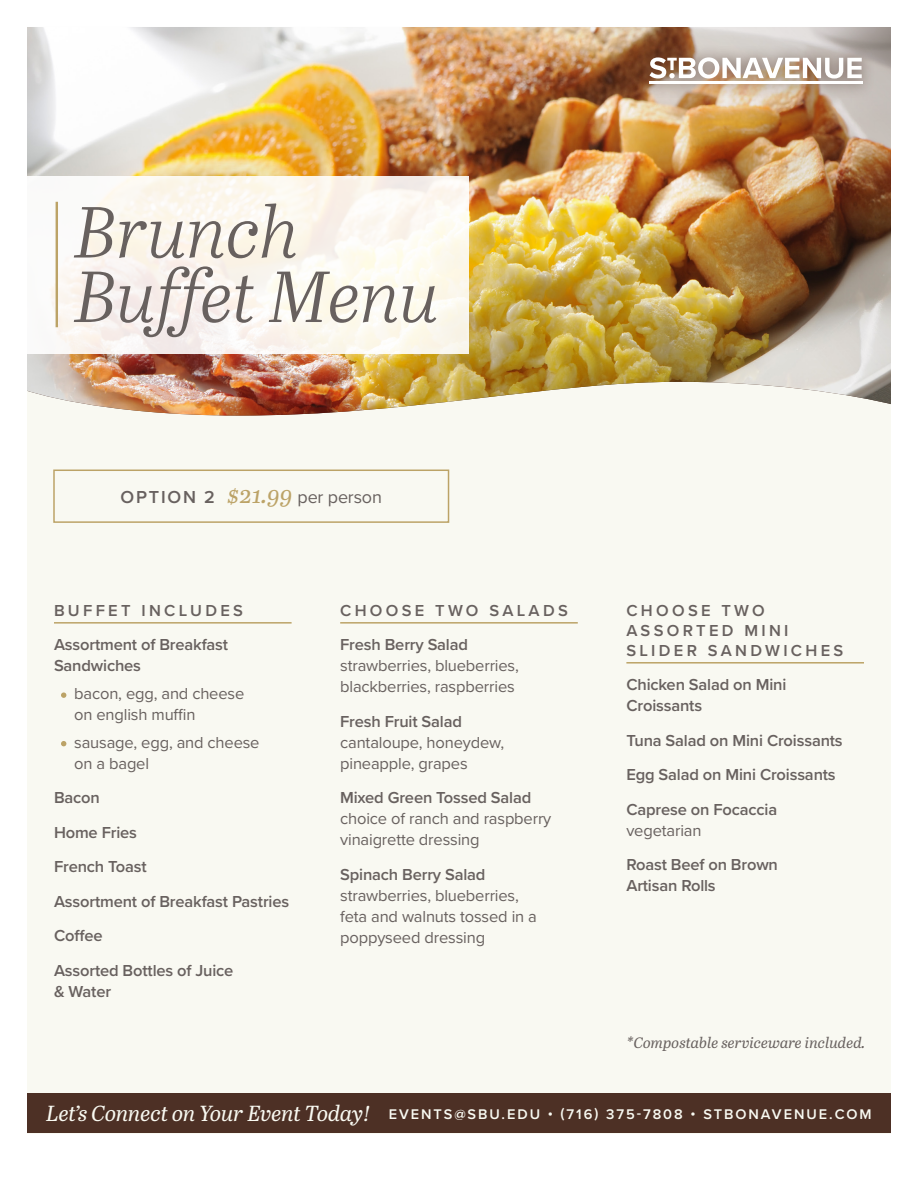
<style>
.page{position:relative;width:918px;height:1188px;background:#fff}
.page>*{position:absolute;margin:0;border:0;box-sizing:border-box;transform-origin:0 0}
.t1{font:italic 72px/64.5px "Abril Text Lt";letter-spacing:-.015em;color:#68615f}
.t2{font:18px "Proxima Nova";letter-spacing:-.01em;color:#68615f}
.t3{font:600 16.5px/21px "Proxima Nova";letter-spacing:-.01em;color:#68615f}
.t4{font:16.5px/21px "Proxima Nova";letter-spacing:-.01em;color:#68615f}
.t5{font:600 16.5px/19.8px "Proxima Nova";letter-spacing:.2em;color:#68615f}
.t6{font:italic 15px "Abril Text";color:#68615f}
.t7{font:600 14.55px "Proxima Nova";letter-spacing:.135em;color:#f9faf2}
.s1{font-weight:600}
.s2{font-family:"Abril Text";font-style:italic;font-size:24px;color:#bca367}
.s3{font-family:"Abril Text";font-weight:400;font-style:italic;font-size:21.75px}
</style>
<div class="page">
<div style="left:27px;top:27px;width:864px;height:1107px;background:#f9f9f2"></div>
<div style="left:27px;top:1094px;width:864px;height:39px;background:#4d3025"></div>
<img style="left:27px;top:27px;width:864px;height:389px">
<div style="left:27px;top:177px;width:442px;height:177px;background:#fbf7f0"></div>
<hr style="left:56px;top:202px;width:2px;height:125px;background:#bca367">
<div style="left:637px;top:44px;width:238px;height:54px;background:#4d3025;opacity:.73"></div>
<svg style="left:650px;top:57px;width:212px;height:22px"></svg>
<hr style="left:649px;top:82px;width:214px;height:2px;background:#fff">
<div style="left:53px;top:470px;width:396px;height:53px;border:2px solid #bca367"></div>
<hr style="left:54px;top:622px;width:238px;height:2px;background:#bca367">
<hr style="left:340px;top:622px;width:238px;height:2px;background:#bca367">
<hr style="left:626px;top:662px;width:238px;height:2px;background:#bca367">
<svg style="left:61px;top:692px;width:5px;height:6px"></svg>
<svg style="left:61px;top:741px;width:5px;height:5px"></svg>
<p class="t1" style="left:75px;top:197px;width:367px">Brunch<br>Buffet Menu</p>
<p class="t2" style="left:121px;top:483px;width:263px"><span class="s1">OPTION 2</span> <span class="s2">$21.99</span> per person</p>
<p class="t5" style="left:54px;top:600px;width:191px">BUFFET INCLUDES</p>
<p class="t3" style="left:54px;top:634px;width:176px">Assortment of Breakfast<br>Sandwiches</p>
<p class="t4" style="left:74px;top:682px;width:172px;text-indent:-14px">• bacon, egg, and cheese on english muffin</p>
<p class="t4" style="left:74px;top:731px;width:187px;text-indent:-14px">• sausage, egg, and cheese on a bagel</p>
<p class="t3" style="left:54px;top:787px;width:47px">Bacon</p>
<p class="t3" style="left:54px;top:821px;width:85px">Home Fries</p>
<p class="t3" style="left:54px;top:856px;width:94px">French Toast</p>
<p class="t3" style="left:54px;top:890px;width:237px">Assortment of Breakfast Pastries</p>
<p class="t3" style="left:54px;top:925px;width:50px">Coffee</p>
<p class="t3" style="left:54px;top:959px;width:181px">Assorted Bottles of Juice &amp; Water</p>
<p class="t5" style="left:340px;top:600px;width:229px">CHOOSE TWO SALADS</p>
<p class="t3" style="left:340px;top:634px;width:129px">Fresh Berry Salad</p>
<p class="t4" style="left:340px;top:655px;width:180px">strawberries, blueberries, blackberries, raspberries</p>
<p class="t3" style="left:340px;top:710px;width:123px">Fresh Fruit Salad</p>
<p class="t4" style="left:340px;top:731px;width:166px">cantaloupe, honeydew, pineapple, grapes</p>
<p class="t3" style="left:340px;top:787px;width:193px">Mixed Green Tossed Salad</p>
<p class="t4" style="left:340px;top:808px;width:213px">choice of ranch and raspberry vinaigrette dressing</p>
<p class="t3" style="left:340px;top:863px;width:147px">Spinach Berry Salad</p>
<p class="t4" style="left:340px;top:884px;width:198px">strawberries, blueberries, feta and walnuts tossed in a poppyseed dressing</p>
<p class="t5" style="left:626px;top:600px;width:218px">CHOOSE TWO<br>ASSORTED MINI<br>SLIDER SANDWICHES</p>
<p class="t3" style="left:626px;top:674px;width:161px">Chicken Salad on Mini<br>Croissants</p>
<p class="t3" style="left:626px;top:729px;width:218px">Tuna Salad on Mini Croissants</p>
<p class="t3" style="left:626px;top:764px;width:211px">Egg Salad on Mini Croissants</p>
<p class="t3" style="left:626px;top:798px;width:152px">Caprese on Focaccia</p>
<p class="t4" style="left:626px;top:819px;width:77px">vegetarian</p>
<p class="t3" style="left:626px;top:854px;width:153px">Roast Beef on Brown<br>Artisan Rolls</p>
<p class="t6" style="left:626px;top:1032px;width:240px">*Compostable serviceware included.</p>
<p class="t7" style="left:46px;top:1103px;width:827px"><span class="s3">Let’s Connect on Your Event Today!</span> EVENTS@SBU.EDU • (716) 375-7808 • STBONAVENUE.COM</p>
</div>
